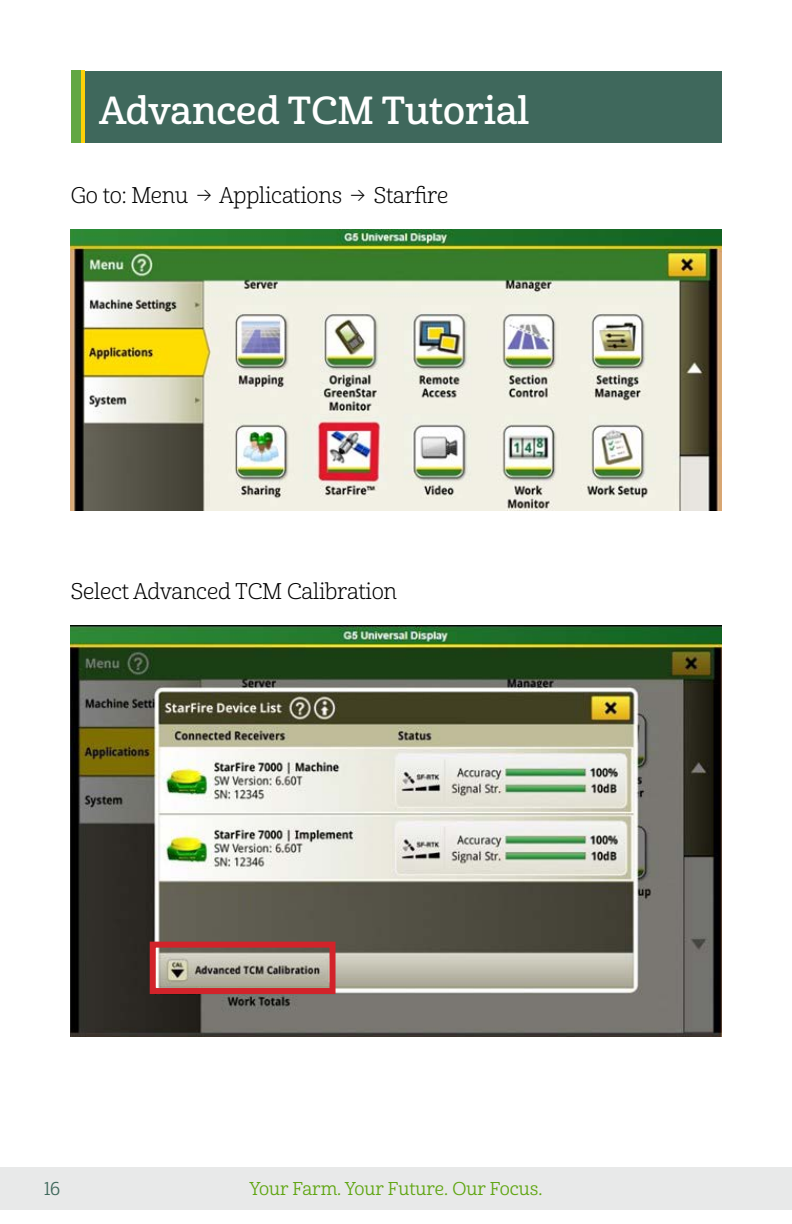
<style>
.page{position:relative;width:792px;height:1224px;background:#fff}
.page>*{position:absolute;margin:0;border:0;box-sizing:border-box;transform-origin:0 0}
.t1{font:38px "Cabrito Nor Dem";color:#fff}
.t2{font:22px "Cabrito Nor Boo";letter-spacing:-.01em;color:#000}
.t3{font:18px "Cabrito Nor Reg";color:#5fa511}
.t4{font:18px "Cabrito Nor Reg";color:#3f685c}
.s1{font-family:"JD Sans Pro";font-weight:300}
</style>
<div class="page">
<div style="left:0;top:1167px;width:792px;height:43px;background:#e8e9e9"></div>
<div style="left:71px;top:71px;width:650px;height:72px;background:#3f685c"></div>
<div style="left:71px;top:71px;width:10px;height:72px;background:#62a744"></div>
<hr style="left:81px;top:71px;width:4px;height:72px;background:#fed109">
<img style="left:71px;top:229px;width:650px;height:281px">
<img style="left:71px;top:625px;width:650px;height:411px">
<svg style="left:147px;top:939px;width:192px;height:58px"></svg>
<h1 class="t1" style="left:99px;top:87px;width:432px">Advanced TCM Tutorial</h1>
<p class="t2" style="left:71px;top:182px;width:379px">Go to: Menu <span class="s1">→</span> Applications <span class="s1">→</span> Starfire</p>
<p class="t2" style="left:71px;top:578px;width:328px">Select Advanced TCM Calibration</p>
<p class="t4" style="left:44px;top:1178px;width:18px">16</p>
<p class="t3" style="left:250px;top:1178px;width:294px">Your Farm. Your Future. Our Focus.</p>
</div>
